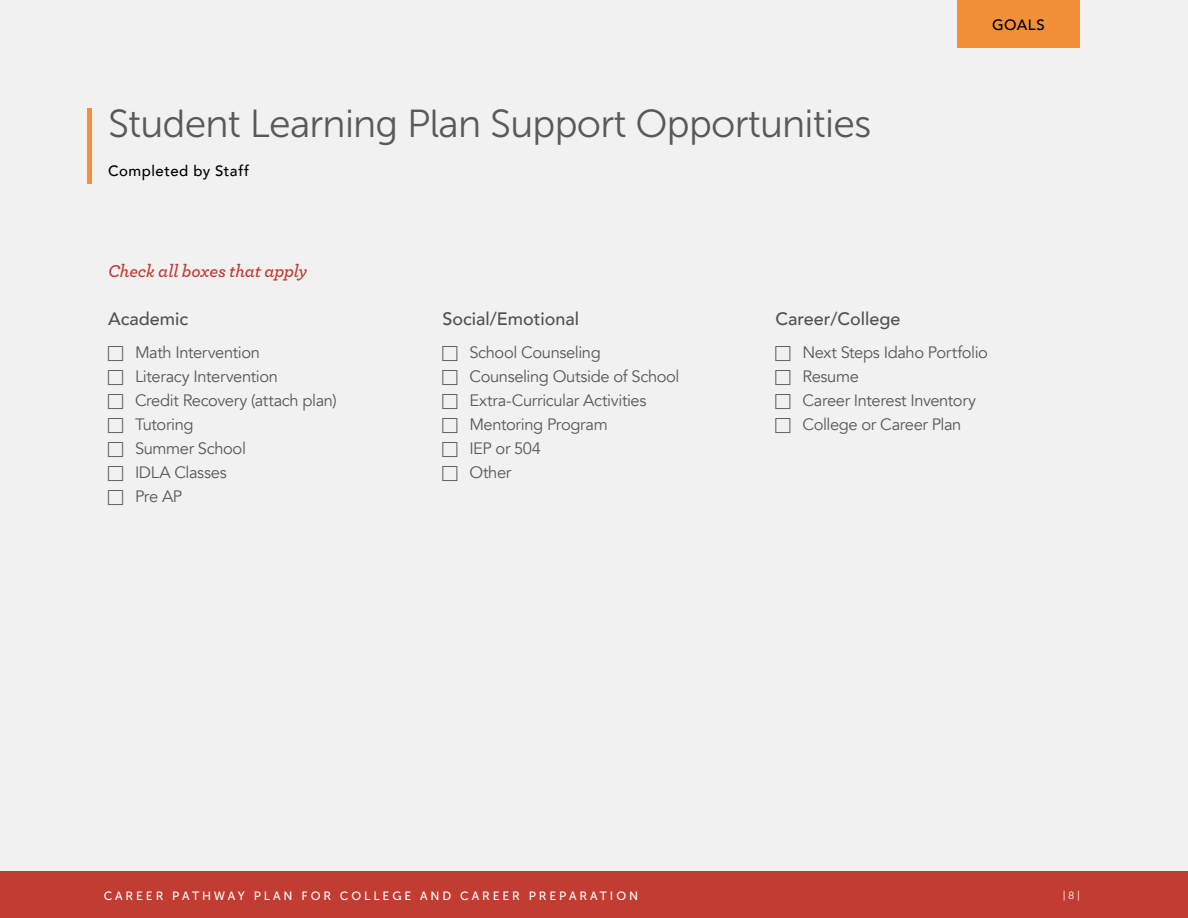
<style>
.page{position:relative;width:1188px;height:918px;background:#c23c32}
.page>*{position:absolute;margin:0;border:0;box-sizing:border-box;transform-origin:0 0}
.t1{font:39px "Museo Sans 300";letter-spacing:-.02em;color:#58595b}
.t2{font:500 18px "Avenir";color:#4d5252}
.t3{font:italic 600 18px "Archer";letter-spacing:-.015em;color:#c23c32}
.t4{font:16.5px "Avenir";letter-spacing:-.025em;color:#58595b}
.t5{font:500 15px "Avenir";letter-spacing:.035em;color:#000}
.t6{font:12px "Museo Sans 500";letter-spacing:.24em;color:#fff}
.t7{font:10.5px "Museo Sans 300";color:#fff}
</style>
<div class="page">
<div style="left:0;top:0;width:1188px;height:870px;background:#f1f1f2"></div>
<hr style="left:88px;top:108px;width:4px;height:76px;background:#f28f38">
<div style="left:957px;top:0;width:123px;height:48px;background:#f28f38"></div>
<p class="t1" style="left:108px;top:103px;width:765px">Student Learning Plan Support Opportunities</p>
<p class="t5" style="left:108px;top:158px;width:143px">Completed by Staff</p>
<p class="t5" style="left:992px;top:12px;width:54px">GOALS</p>
<p class="t3" style="left:108px;top:257px;width:201px">Check all boxes that apply</p>
<p class="t2" style="left:108px;top:303px;width:82px">Academic</p>
<p class="t4" style="left:135px;top:343px;width:127px">Math Intervention</p>
<p class="t4" style="left:135px;top:367px;width:145px">Literacy Intervention</p>
<p class="t4" style="left:135px;top:391px;width:203px">Credit Recovery (attach plan)</p>
<p class="t4" style="left:135px;top:415px;width:60px">Tutoring</p>
<p class="t4" style="left:135px;top:439px;width:112px">Summer School</p>
<p class="t4" style="left:135px;top:463px;width:93px">IDLA Classes</p>
<p class="t4" style="left:135px;top:487px;width:49px">Pre AP</p>
<p class="t2" style="left:442px;top:303px;width:138px">Social/Emotional</p>
<p class="t4" style="left:469px;top:343px;width:133px">School Counseling</p>
<p class="t4" style="left:469px;top:367px;width:212px">Counseling Outside of School</p>
<p class="t4" style="left:469px;top:391px;width:179px">Extra-Curricular Activities</p>
<p class="t4" style="left:469px;top:415px;width:140px">Mentoring Program</p>
<p class="t4" style="left:469px;top:439px;width:73px">IEP or 504</p>
<p class="t4" style="left:469px;top:463px;width:43px">Other</p>
<p class="t2" style="left:775px;top:303px;width:127px">Career/College</p>
<p class="t4" style="left:802px;top:343px;width:187px">Next Steps Idaho Portfolio</p>
<p class="t4" style="left:802px;top:367px;width:58px">Resume</p>
<p class="t4" style="left:802px;top:391px;width:175px">Career Interest Inventory</p>
<p class="t4" style="left:802px;top:415px;width:161px">College or Career Plan</p>
<p class="t6" style="left:104px;top:889px;width:536px">CAREER PATHWAY PLAN FOR COLLEGE AND CAREER PREPARATION</p>
<p class="t7" style="left:1063px;top:890px;width:19px">|8|</p>
</div>
